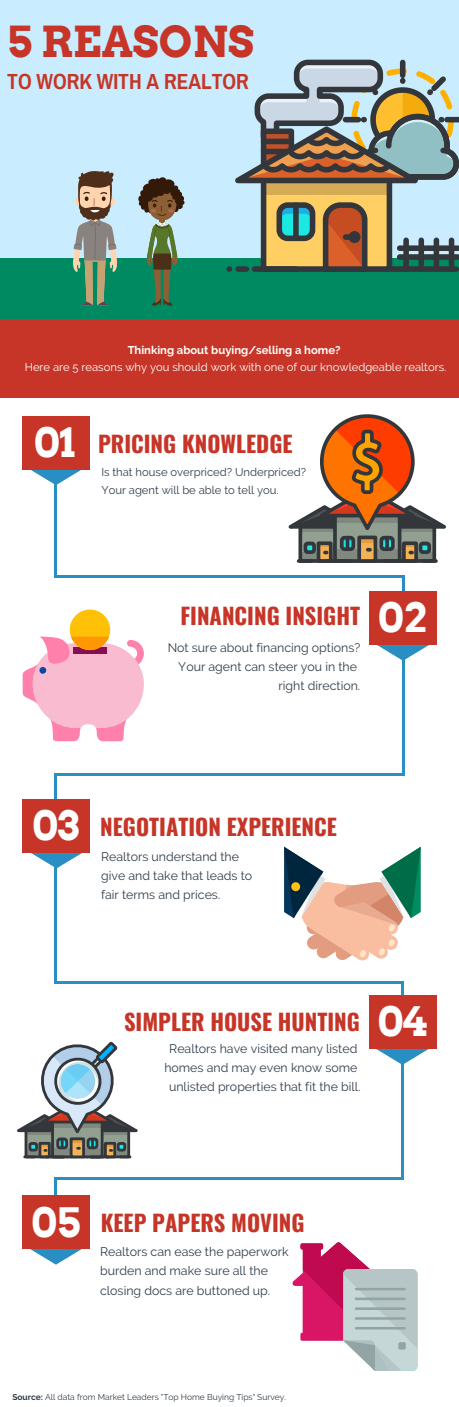
<style>
.page{position:relative;width:459px;height:1407px;background:#fff}
.page>*{position:absolute;margin:0;border:0;box-sizing:border-box;transform-origin:0 0}
.t1{font:700 42.75px "Arvo";color:#c63527}
.t2{font:700 40.5px "Arvo";color:#fff}
.t3{font:700 22.5px "Oswald";color:#c63527}
.t4{font:700 21.38px "Archivo Narrow";color:#c63527}
.t5{font:12.38px/19.1px "Raleway";color:#303d4b}
.t6{font:11.25px "Raleway";color:#fff}
.t7{font:11.25px/17.4px "Raleway";color:#303d4b}
.t8{font:700 11.25px "Raleway";color:#fff}
.t9{font:8.4px "Raleway";color:#303d4b}
.s1{font-family:"Arvo";font-size:40.5px;color:#fff}
.s2{font-weight:700}
</style>
<div class="page">
<hr style="left:54px;top:773px;width:3px;height:209px;background:#298fc2">
<hr style="left:55px;top:1178px;width:2px;height:38px;background:#298fc2">
<hr style="left:402px;top:575px;width:3px;height:201px;background:#298fc2">
<div style="left:0;top:257px;width:459px;height:67px;background:#008a61"></div>
<div style="left:0;top:320px;width:459px;height:78px;background:#c63527"></div>
<div style="left:0;top:0;width:459px;height:258px;background:#c9edff"></div>
<svg style="left:28px;top:469px;width:56px;height:16px"></svg>
<div style="left:22px;top:416px;width:67px;height:53px;background:#c63527"></div>
<hr style="left:55px;top:482px;width:2px;height:96px;background:#298fc2">
<hr style="left:55px;top:575px;width:349px;height:3px;background:#298fc2">
<hr style="left:54px;top:773px;width:350px;height:3px;background:#298fc2">
<hr style="left:54px;top:980px;width:349px;height:3px;background:#298fc2">
<hr style="left:401px;top:980px;width:3px;height:197px;background:#298fc2">
<hr style="left:54px;top:1177px;width:350px;height:3px;background:#298fc2">
<svg style="left:377px;top:645px;width:52px;height:15px"></svg>
<div style="left:369px;top:591px;width:67px;height:54px;background:#c63527"></div>
<svg style="left:29px;top:852px;width:55px;height:16px"></svg>
<div style="left:23px;top:799px;width:67px;height:53px;background:#c63527"></div>
<svg style="left:375px;top:1048px;width:55px;height:16px"></svg>
<div style="left:369px;top:995px;width:67px;height:53px;background:#c63527"></div>
<svg style="left:28px;top:1248px;width:56px;height:16px"></svg>
<div style="left:23px;top:1195px;width:67px;height:53px;background:#c63527"></div>
<svg style="left:73px;top:171px;width:44px;height:134px"></svg>
<div style="left:264px;top:166px;width:125px;height:103px;background:#ffcf64"></div>
<div style="left:264px;top:166px;width:125px;height:28px;background:#d6ab56"></div>
<div style="left:261px;top:163px;width:131px;height:109px;border:6px solid #33363a"></div>
<svg style="left:320px;top:202px;width:50px;height:70px;background:#a15c35"></svg>
<div style="left:346px;top:234px;width:7px;height:6px;background:#33363a"></div>
<div style="left:349px;top:231px;width:11px;height:12px;border:6px solid #33363a;border-radius:50%"></div>
<div style="left:279px;top:205px;width:34px;height:33px;background:#1ce8e3;border-radius:8px"></div>
<svg style="left:284px;top:209px;width:24px;height:6px"></svg>
<div style="left:277px;top:202px;width:38px;height:39px;border:6px solid #33363a;border-radius:8px"></div>
<div style="left:293px;top:205px;width:6px;height:32px;background:#33363a"></div>
<div style="left:255px;top:266px;width:41px;height:6px;background:#33363a"></div>
<div style="left:238px;top:266px;width:8px;height:6px;background:#33363a"></div>
<svg style="left:235px;top:60px;width:224px;height:126px"></svg>
<div style="left:392px;top:266px;width:64px;height:6px;background:#33363a"></div>
<div style="left:403px;top:240px;width:6px;height:29px;background:#33363a"></div>
<div style="left:418px;top:240px;width:6px;height:29px;background:#33363a"></div>
<div style="left:434px;top:240px;width:5px;height:29px;background:#33363a"></div>
<div style="left:449px;top:240px;width:5px;height:29px;background:#33363a"></div>
<div style="left:400px;top:245px;width:58px;height:6px;background:#33363a"></div>
<div style="left:400px;top:254px;width:58px;height:6px;background:#33363a"></div>
<svg style="left:138px;top:177px;width:47px;height:128px"></svg>
<svg style="left:289px;top:414px;width:157px;height:149px"></svg>
<svg style="left:23px;top:609px;width:121px;height:132px"></svg>
<svg style="left:284px;top:846px;width:137px;height:114px"></svg>
<svg style="left:17px;top:1041px;width:121px;height:117px"></svg>
<svg style="left:292px;top:1242px;width:125px;height:128px"></svg>
<hr style="left:355px;top:1287px;width:51px;height:3px;background:#93a4a5">
<hr style="left:355px;top:1297px;width:51px;height:2px;background:#93a4a5">
<hr style="left:355px;top:1307px;width:51px;height:2px;background:#93a4a5">
<hr style="left:355px;top:1316px;width:51px;height:3px;background:#93a4a5">
<hr style="left:355px;top:1326px;width:51px;height:3px;background:#93a4a5">
<div style="left:398px;top:1341px;width:8px;height:8px;background:#93a4a5;border-radius:2px"></div>
<h1 class="t1" style="left:7px;top:15px;width:248px">5 REASONS</h1>
<h3 class="t4" style="left:7px;top:68px;width:243px">TO WORK WITH A REALTOR</h3>
<p class="t8" style="left:128px;top:343px;width:214px">Thinking about buying/selling a home?</p>
<p class="t6" style="left:25px;top:361px;width:423px">Here are 5 reasons why you should work with one of our knowledgeable realtors.</p>
<h3 class="t3" style="left:34px;top:431px;width:260px"><span class="s1">01</span> PRICING KNOWLEDGE</h3>
<p class="t7" style="left:101px;top:463px;width:206px">Is that house overpriced? Underpriced?<br>Your agent will be able to tell you.</p>
<h3 class="t3" style="left:180px;top:604px;width:181px">FINANCING INSIGHT</h3>
<p class="t5" style="left:168px;top:637px;width:194px;text-align:right">Not sure about financing options?<br>Your agent can steer you in the right direction.</p>
<h2 class="t2" style="left:378px;top:592px;width:50px">02</h2>
<h2 class="t2" style="left:32px;top:800px;width:49px">03</h2>
<h3 class="t3" style="left:100px;top:814px;width:238px">NEGOTIATION EXPERIENCE</h3>
<p class="t5" style="left:101px;top:846px;width:153px">Realtors understand the give and take that leads to fair terms and prices.</p>
<h3 class="t3" style="left:124px;top:1010px;width:237px">SIMPLER HOUSE HUNTING</h3>
<p class="t5" style="left:164px;top:1038px;width:198px;text-align:center">Realtors have visited many listed homes and may even know some unlisted properties that fit the bill.</p>
<h2 class="t2" style="left:377px;top:995px;width:51px">04</h2>
<h2 class="t2" style="left:31px;top:1196px;width:51px">05</h2>
<h3 class="t3" style="left:101px;top:1210px;width:205px">KEEP PAPERS MOVING</h3>
<p class="t5" style="left:100px;top:1242px;width:190px">Realtors can ease the paperwork burden and make sure all the closing docs are buttoned up.</p>
<p class="t9" style="left:12px;top:1392px;width:275px"><span class="s2">Source:</span> All data from Market Leaders "Top Home Buying Tips" Survey.</p>
</div>
